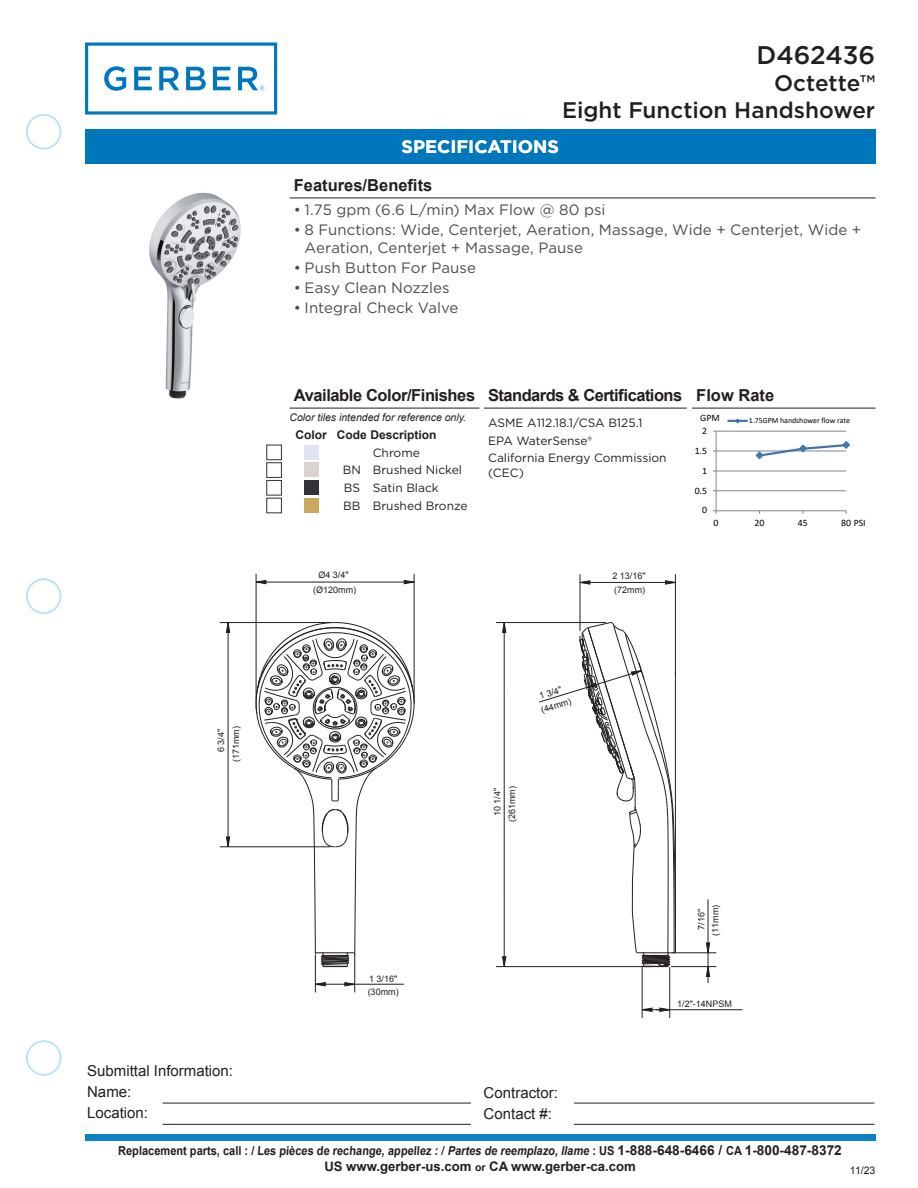
<style>
.page{position:relative;width:918px;height:1188px;background:#fff}
.page>*{position:absolute;margin:0;border:0;box-sizing:border-box;transform-origin:0 0}
.t1{font:500 25.5px "Gotham";color:#231f20}
.t2{font:500 22.5px/27px "Gotham";color:#231f20;text-align:right}
.t3{font:700 18px "Gotham";color:#fff}
.t4{font:700 16.5px "Arial";letter-spacing:-.025em;color:#231f20}
.t5{font:700 16.5px "Arial";color:#231f20}
.t6{font:15px/18px "Gotham";letter-spacing:.005em;color:#4b4c4d}
.t7{font:15px/21.3px "Arial";color:#231f20}
.t8{font:700 13.2px "Arial";color:#231f20}
.t9{font:700 12.3px "Arial";color:#231f20;scale:.89 1}
.t10{font:12px/17.7px "Gotham";color:#231f20}
.t11{font:700 12px "Arial";color:#231f20}
.t12{font:italic 10.5px "Arial";color:#231f20}
.t13{font:10.5px "Arial";color:#231f20}
.t14{font:9.75px "Calibri";color:#030303}
.t15{font:9px/14.9px "Arial";color:#231f20}
.t16{font:7.95px "Calibri";letter-spacing:-.01em;color:#030303}
.s1{font-style:italic}
.s2{font-size:13.65px}
.s3{font-size:10.5px}
</style>
<div class="page">
<div style="left:26px;top:114px;width:35px;height:35px;border:2px solid #b9e1f7;border-radius:50%"></div>
<div style="left:26px;top:1040px;width:35px;height:36px;border:2px solid #b9e1f7;border-radius:50%"></div>
<div style="left:26px;top:579px;width:35px;height:35px;border:2px solid #b9e1f7;border-radius:50%"></div>
<div style="left:85px;top:1135px;width:790px;height:6px;background:#0c83c4"></div>
<svg style="left:85px;top:43px;width:192px;height:72px"></svg>
<div style="left:85px;top:130px;width:790px;height:34px;background:#0077bd"></div>
<hr style="left:163px;top:1103px;width:308px;height:1px;background:#231f20">
<hr style="left:574px;top:1103px;width:300px;height:1px;background:#231f20">
<hr style="left:163px;top:1124px;width:308px;height:1px;background:#231f20">
<hr style="left:574px;top:1124px;width:300px;height:1px;background:#231f20">
<hr style="left:290px;top:198px;width:585px;height:1px;background:#231f20">
<hr style="left:692px;top:408px;width:183px;height:1px;background:#231f20">
<hr style="left:484px;top:408px;width:203px;height:1px;background:#231f20">
<hr style="left:290px;top:408px;width:43px;height:1px;background:#231f20">
<hr style="left:333px;top:408px;width:38px;height:1px;background:#231f20">
<hr style="left:371px;top:408px;width:108px;height:1px;background:#231f20">
<hr style="left:716px;top:490px;width:130px;height:1px;background:#838588">
<hr style="left:716px;top:471px;width:130px;height:1px;background:#838588">
<hr style="left:716px;top:451px;width:130px;height:1px;background:#838588">
<hr style="left:716px;top:431px;width:130px;height:1px;background:#838588">
<hr style="left:716px;top:431px;width:1px;height:80px;background:#838588">
<hr style="left:716px;top:510px;width:130px;height:1px;background:#838588">
<svg style="left:713px;top:510px;width:4px;height:4px"></svg>
<svg style="left:755px;top:441px;width:95px;height:19px"></svg>
<svg style="left:728px;top:418px;width:19px;height:6px"></svg>
<div style="left:266px;top:445px;width:16px;height:15px;border:1px solid #333237"></div>
<div style="left:304px;top:445px;width:15px;height:15px;background:#e1e4f0"></div>
<div style="left:266px;top:462px;width:16px;height:16px;border:1px solid #333237"></div>
<div style="left:304px;top:463px;width:15px;height:14px;background:#dad3d1"></div>
<div style="left:266px;top:480px;width:16px;height:16px;border:1px solid #333237"></div>
<div style="left:304px;top:480px;width:15px;height:15px;background:#333237"></div>
<div style="left:266px;top:498px;width:16px;height:15px;border:1px solid #333237"></div>
<div style="left:304px;top:498px;width:15px;height:15px;background:#cba961"></div>
<svg style="left:706px;top:942px;width:4px;height:11px"></svg>
<svg style="left:706px;top:967px;width:4px;height:10px"></svg>
<svg style="left:502px;top:956px;width:4px;height:10px"></svg>
<svg style="left:502px;top:623px;width:4px;height:10px"></svg>
<svg style="left:665px;top:580px;width:10px;height:5px"></svg>
<svg style="left:579px;top:580px;width:11px;height:5px"></svg>
<svg style="left:643px;top:1008px;width:26px;height:4px"></svg>
<hr style="left:656px;top:1009px;width:87px;height:1px;background:#231f20">
<hr style="left:496px;top:966px;width:155px;height:1px;background:#231f20">
<hr style="left:671px;top:966px;width:45px;height:1px;background:#231f20">
<hr style="left:673px;top:953px;width:43px;height:1px;background:#231f20">
<hr style="left:504px;top:623px;width:1px;height:344px;background:#231f20">
<hr style="left:580px;top:574px;width:1px;height:57px;background:#231f20">
<hr style="left:642px;top:966px;width:1px;height:52px;background:#231f20">
<hr style="left:669px;top:967px;width:1px;height:51px;background:#231f20">
<hr style="left:675px;top:574px;width:1px;height:101px;background:#231f20">
<hr style="left:708px;top:899px;width:1px;height:84px;background:#231f20">
<hr style="left:496px;top:622px;width:110px;height:1px;background:#231f20">
<hr style="left:580px;top:582px;width:95px;height:1px;background:#231f20">
<svg style="left:539px;top:622px;width:137px;height:345px"></svg>
<svg style="left:226px;top:836px;width:4px;height:11px"></svg>
<svg style="left:226px;top:623px;width:4px;height:10px"></svg>
<svg style="left:257px;top:580px;width:9px;height:4px"></svg>
<svg style="left:404px;top:580px;width:10px;height:4px"></svg>
<svg style="left:316px;top:982px;width:10px;height:4px"></svg>
<svg style="left:344px;top:982px;width:11px;height:4px"></svg>
<hr style="left:315px;top:984px;width:89px;height:1px;background:#231f20">
<hr style="left:228px;top:623px;width:1px;height:224px;background:#231f20">
<hr style="left:256px;top:574px;width:1px;height:124px;background:#231f20">
<hr style="left:220px;top:847px;width:110px;height:1px;background:#231f20">
<hr style="left:315px;top:955px;width:1px;height:37px;background:#231f20">
<hr style="left:355px;top:954px;width:1px;height:38px;background:#231f20">
<hr style="left:414px;top:574px;width:1px;height:124px;background:#231f20">
<hr style="left:220px;top:622px;width:110px;height:1px;background:#231f20">
<hr style="left:256px;top:582px;width:158px;height:1px;background:#231f20">
<svg style="left:256px;top:622px;width:159px;height:345px"></svg>
<img style="left:149px;top:192px;width:92px;height:207px">
<h1 class="t1" style="left:756px;top:38px;width:120px">D462436</h1>
<h2 class="t2" style="left:562px;top:69px;width:315px">Octette™<br>Eight Function Handshower</h2>
<p class="t3" style="left:402px;top:135px;width:159px">SPECIFICATIONS</p>
<p class="t5" style="left:294px;top:174px;width:140px">Features/Benefits</p>
<p class="t6" style="left:294px;top:200px;width:313px">• 1.75 gpm (6.6 L/min) Max Flow @ 80 psi</p>
<p class="t6" style="left:305px;top:220px;width:558px;text-indent:-11px">• 8 Functions: Wide, Centerjet, Aeration, Massage, Wide + Centerjet, Wide +<br>Aeration, Centerjet + Massage, Pause</p>
<p class="t6" style="left:294px;top:259px;width:184px">• Push Button For Pause</p>
<p class="t6" style="left:294px;top:279px;width:157px">• Easy Clean Nozzles</p>
<p class="t6" style="left:294px;top:299px;width:166px">• Integral Check Valve</p>
<p class="t4" style="left:294px;top:384px;width:482px">Available Color/Finishes Standards &amp; Certifications Flow Rate</p>
<p class="t12" style="left:290px;top:410px;width:178px">Color tiles intended for reference only.</p>
<p class="t10" style="left:488px;top:413px;width:180px">ASME A112.18.1/CSA B125.1<br>EPA WaterSense®<br>California Energy Commission</p>
<p class="t10" style="left:488px;top:463px;width:37px">(CEC)</p>
<p class="t14" style="left:702px;top:503px;width:6px">0</p>
<p class="t14" style="left:700px;top:411px;width:21px">GPM</p>
<p class="t16" style="left:749px;top:415px;width:103px">1.75GPM handshower flow rate</p>
<p class="t14" style="left:702px;top:424px;width:6px">2</p>
<p class="t11" style="left:296px;top:427px;width:142px">Color Code Description</p>
<p class="t10" style="left:343px;top:443px;width:126px;text-indent:30px">Chrome<br>BN Brushed Nickel<br>BS Satin Black<br>BB Brushed Bronze</p>
<p class="t14" style="left:695px;top:444px;width:14px">1.5</p>
<p class="t14" style="left:702px;top:464px;width:6px">1</p>
<p class="t14" style="left:695px;top:484px;width:14px">0.5</p>
<p class="t15" style="left:214px;top:762px;width:38px;text-indent:10px;rotate:-90deg">6 3/4" (171mm)</p>
<p class="t15" style="left:313px;top:568px;width:45px;text-align:center">Ø4 3/4" (Ø120mm)</p>
<p class="t7" style="left:87px;top:1060px;width:147px">Submittal Information:<br>Name:</p>
<p class="t15" style="left:368px;top:972px;width:32px;line-height:12.8px">1 3/16" (30mm)</p>
<p class="t15" style="left:535px;top:690px;width:32px;line-height:13.8px;rotate:-17deg">1 3/4" (44mm)</p>
<p class="t15" style="left:490px;top:822px;width:37px;text-align:center;rotate:-90deg">10 1/4" (261mm)</p>
<p class="t7" style="left:484px;top:1082px;width:76px">Contractor:</p>
<p class="t7" style="left:87px;top:1102px;width:62px">Location:</p>
<p class="t7" style="left:484px;top:1103px;width:70px">Contact #:</p>
<p class="t15" style="left:612px;top:568px;width:35px">2 13/16" (72mm)</p>
<p class="t14" style="left:714px;top:516px;width:6px">0</p>
<p class="t14" style="left:755px;top:516px;width:11px">20</p>
<p class="t14" style="left:798px;top:516px;width:11px">45</p>
<p class="t14" style="left:841px;top:516px;width:26px">80 PSI</p>
<p class="t15" style="left:694px;top:936px;width:32px;line-height:14.1px;text-align:center;rotate:-90deg">7/16" (11mm)</p>
<p class="t15" style="left:677px;top:997px;width:56px">1/2"-14NPSM</p>
<p class="t9" style="left:118px;top:1143px;width:815px">Replacement parts, call : / Les pièces de rechange, appellez : / <span class="s1">Partes de reemplazo, llame</span> : US <span class="s2">1-888-648-6466 /</span> CA <span class="s2">1-800-487-8372</span></p>
<p class="t8" style="left:324px;top:1158px;width:313px">US www.gerber-us.com <span class="s3">or</span> CA www.gerber-ca.com</p>
<p class="t13" style="left:850px;top:1163px;width:27px">11/23</p>
</div>
